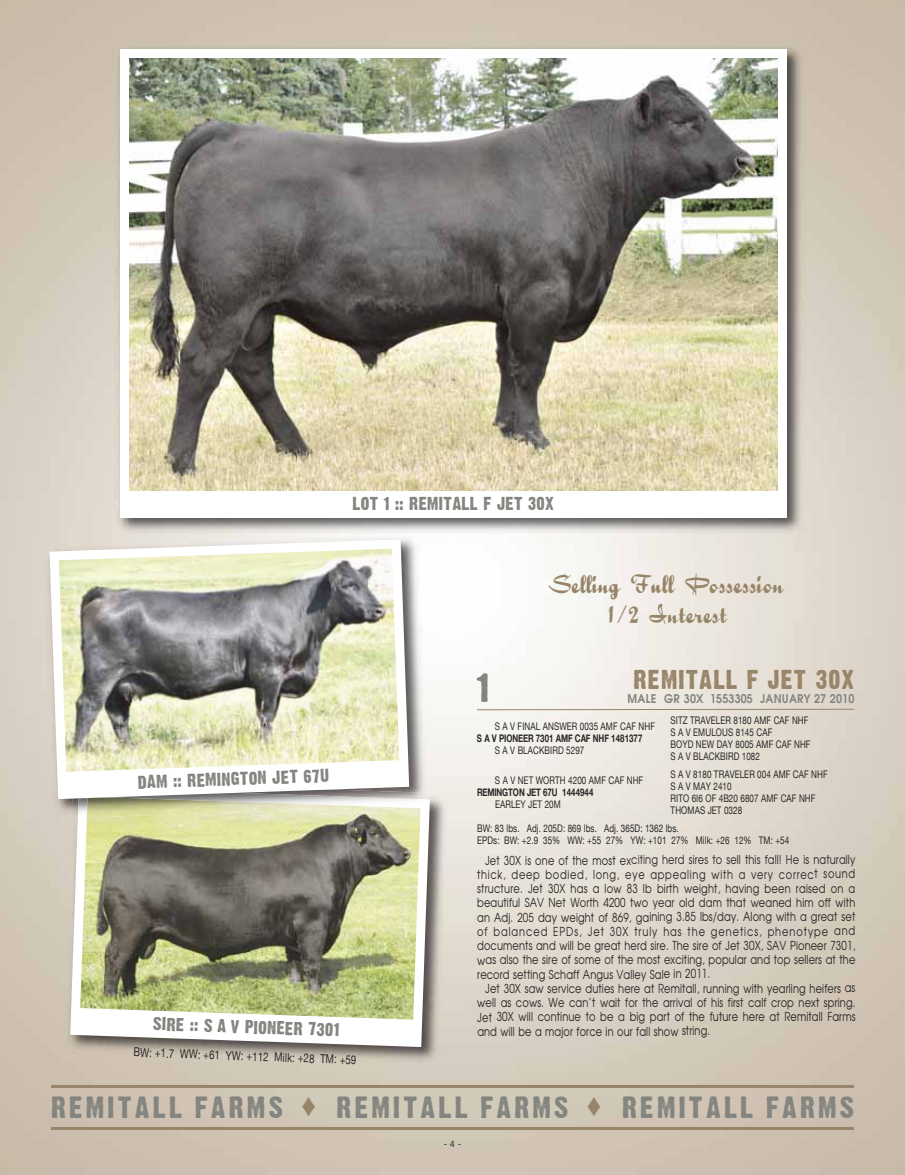
<style>
.page{position:relative;width:905px;height:1175px;background:#fff}
.page>*{position:absolute;margin:0;border:0;box-sizing:border-box;transform-origin:0 0}
.t1{font:36px "Dirty Headline";color:#83847f}
.t2{font:27px "Dirty Headline";letter-spacing:.125em;color:#83847f}
.t3{font:27px/30px "Bailey";color:#988569;text-align:center}
.t4{font:24px "Dirty Headline";letter-spacing:.05em;color:#988569}
.t5{font:16.5px "Dirty Headline";letter-spacing:.025em;color:#83847f}
.t6{font:12.3px/14.2px "Avian";letter-spacing:.01em;color:#272627;text-align:justify;scale:.8 1}
.t7{font:12.3px "Helvetica Neue";color:#272627;scale:.78 1}
.t8{font:700 12px "Avian";letter-spacing:.005em;color:#83847f;scale:.9 1}
.t9{font:10.5px/18px "Helvetica Neue";letter-spacing:.01em;color:#272627;scale:.77 1}
.t10{font:700 10.5px "Helvetica Neue";letter-spacing:-.01em;color:#272627;scale:.75 1}
.t11{font:9px "Helvetica Neue";color:#272627}
</style>
<div class="page">
<svg style="left:51px;top:1084px;width:803px;height:4px;background:#a5957b"></svg>
<svg style="left:51px;top:1126px;width:803px;height:4px;background:#a5947b"></svg>
<img style="left:114px;top:43px;width:691px;height:494px">
<div style="left:120px;top:50px;width:666px;height:468px;background:#fff"></div>
<img style="left:129px;top:58px;width:648px;height:432px">
<img style="left:63px;top:787px;width:386px;height:279px">
<svg style="left:70px;top:787px;width:360px;height:260px"></svg>
<img style="left:80px;top:818px;width:340px;height:201px">
<svg style="left:476px;top:708px;width:379px;height:2px"></svg>
<img style="left:43px;top:537px;width:385px;height:281px">
<img style="left:296px;top:532px;width:123px;height:5px">
<img style="left:72px;top:780px;width:356px;height:38px">
<img style="left:78px;top:787px;width:350px;height:30px">
<img style="left:87px;top:799px;width:298px;height:18px">
<svg style="left:50px;top:539px;width:359px;height:260px"></svg>
<img style="left:59px;top:548px;width:340px;height:223px">
<svg style="left:302px;top:1097px;width:13px;height:19px"></svg>
<svg style="left:587px;top:1097px;width:13px;height:19px"></svg>
<h3 class="t5" style="left:352px;top:492px;width:203px">LOT 1 :: REMITALL F JET 30X</h3>
<h3 class="t5" style="left:137px;top:771px;width:192px;rotate:-2deg">DAM :: REMINGTON JET 67U</h3>
<h3 class="t5" style="left:153px;top:1012px;width:188px;rotate:2deg">SIRE :: S A V PIONEER 7301</h3>
<p class="t7" style="left:134px;top:1044px;width:287px;rotate:2deg">BW: +1.7 WW: +61 YW: +112 Milk: +28 TM: +59</p>
<h2 class="t3" style="left:548px;top:572px;width:237px">Selling Full Possession<br>1/2 Interest</h2>
<h1 class="t1" style="left:477px;top:663px;width:14px">1</h1>
<h3 class="t4" style="left:633px;top:663px;width:222px">REMITALL F JET 30X</h3>
<p class="t8" style="left:627px;top:694px;width:253px">MALE GR 30X 1553305 JANUARY 27 2010</p>
<p class="t9" style="left:670px;top:711px;width:181px">SITZ TRAVELER 8180 AMF CAF NHF</p>
<p class="t9" style="left:495px;top:717px;width:209px">S A V FINAL ANSWER 0035 AMF CAF NHF</p>
<p class="t9" style="left:670px;top:723px;width:134px">S A V EMULOUS 8145 CAF</p>
<p class="t10" style="left:477px;top:732px;width:222px">S A V PIONEER 7301 AMF CAF NHF 1481377</p>
<p class="t9" style="left:670px;top:735px;width:183px">BOYD NEW DAY 8005 AMF CAF NHF</p>
<p class="t9" style="left:495px;top:741px;width:118px">S A V BLACKBIRD 5297</p>
<p class="t9" style="left:670px;top:747px;width:206px">S A V BLACKBIRD 1082<br>S A V 8180 TRAVELER 004 AMF CAF NHF</p>
<p class="t9" style="left:495px;top:771px;width:194px">S A V NET WORTH 4200 AMF CAF NHF</p>
<p class="t9" style="left:670px;top:777px;width:81px">S A V MAY 2410</p>
<p class="t10" style="left:477px;top:786px;width:157px">REMINGTON JET 67U 1444944</p>
<p class="t9" style="left:670px;top:789px;width:190px">RITO 6I6 OF 4B20 6807 AMF CAF NHF</p>
<p class="t9" style="left:495px;top:795px;width:87px">EARLEY JET 20M</p>
<p class="t9" style="left:477px;top:801px;width:346px;text-indent:193px">THOMAS JET 0328<br>BW: 83 lbs. Adj. 205D: 869 lbs. Adj. 365D: 1362 lbs.</p>
<p class="t9" style="left:477px;top:831px;width:407px">EPDs: BW: +2.9 35% WW: +55 27% YW: +101 27% Milk: +26 12% TM: +54</p>
<p class="t6" style="left:477px;top:854px;width:474px;text-indent:8px">Jet 30X is one of the most exciting herd sires to sell this fall! He is naturally thick, deep bodied, long, eye appealing with a very correct sound structure. Jet 30X has a low 83 lb birth weight, having been raised on a beautiful SAV Net Worth 4200 two year old dam that weaned him off with an Adj. 205 day weight of 869, gaining 3.85 lbs/day. Along with a great set of balanced EPDs, Jet 30X truly has the genetics, phenotype and documents and will be great herd sire. The sire of Jet 30X, SAV Pioneer 7301, was also the sire of some of the most exciting, popular and top sellers at the record setting Schaff Angus Valley Sale in 2011.</p>
<p class="t6" style="left:477px;top:982px;width:474px;text-indent:8px">Jet 30X saw service duties here at Remitall, running with yearling heifers as well as cows. We can’t wait for the arrival of his first calf crop next spring.<br>Jet 30X will continue to be a big part of the future here at Remitall Farms and will be a major force in our fall show string.</p>
<h2 class="t2" style="left:51px;top:1089px;width:233px">REMITALL FARMS</h2>
<h2 class="t2" style="left:336px;top:1089px;width:233px">REMITALL FARMS</h2>
<h2 class="t2" style="left:622px;top:1089px;width:233px">REMITALL FARMS</h2>
<p class="t11" style="left:444px;top:1138px;width:19px">- 4 -</p>
</div>
